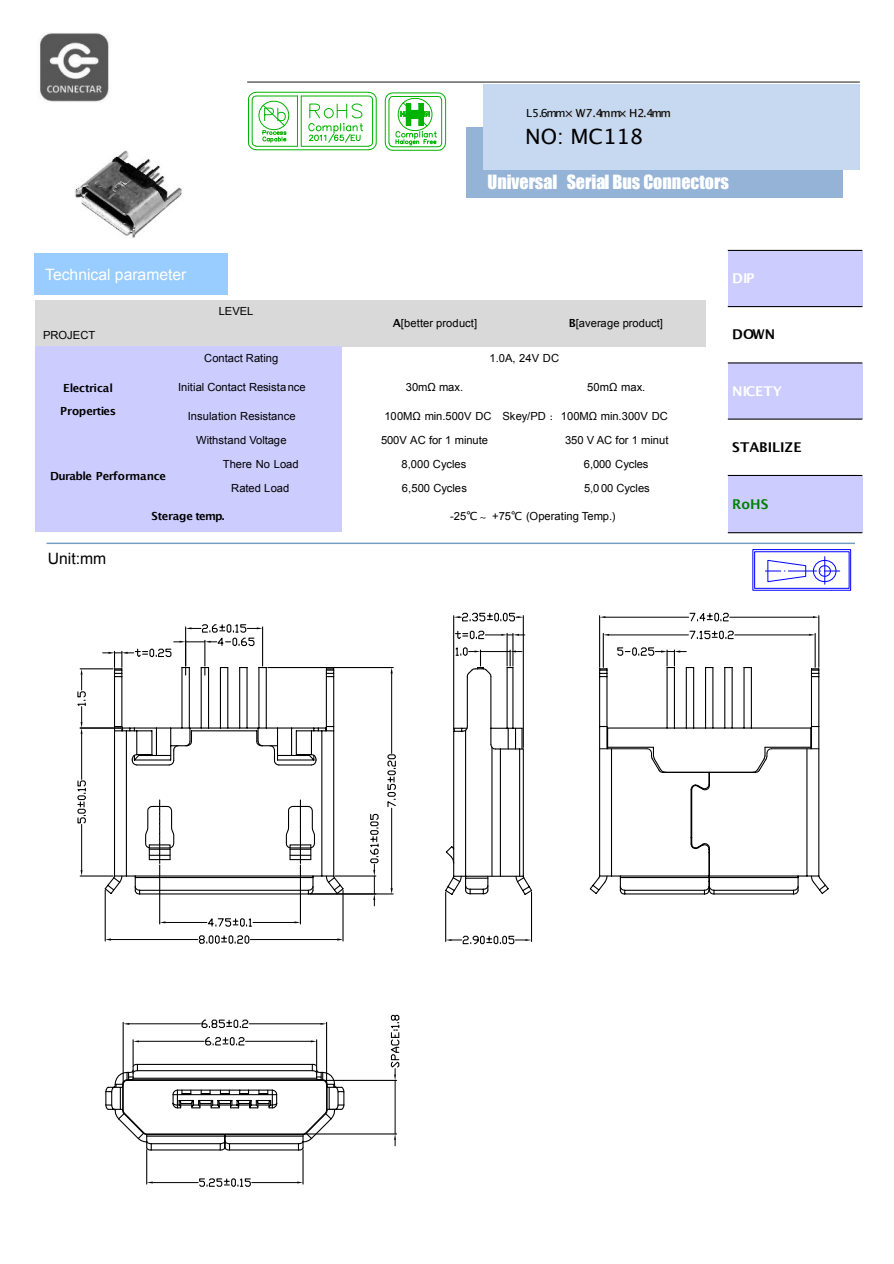
<style>
.page{position:relative;width:894px;height:1264px;background:#fff}
.page>*{position:absolute;margin:0;border:0;box-sizing:border-box;transform-origin:0 0}
.t1{font:21px "Lucida Grande";color:#000}
.t2{font:18px "Impact";color:#fff}
.t3{font:15.6px "Arial";color:#fff}
.t4{font:15.6px "Arial";color:#000}
.t5{font:700 13.5px "Lucida Grande";color:#000}
.t6{font:700 13.5px "Lucida Grande";color:#fff}
.t7{font:700 13.5px "Lucida Grande";color:#008000}
.t8{font:11.1px "Arial";color:#000}
.t9{font:700 11.1px/23.4px "Lucida Grande";letter-spacing:-.025em;color:#000}
.t10{font:11.1px "Lucida Grande";letter-spacing:-.135em;color:#000}
.t11{font:700 11.1px "Lucida Grande";letter-spacing:-.055em;color:#000}
.s1{color:#c0c0c0}
.s2{font-family:"Lucida Grande";font-weight:700}
.s3{font-family:"Lucida Grande"}
</style>
<div class="page">
<div style="left:466px;top:127px;width:376px;height:71px;background:#95b3d7"></div>
<hr style="left:247px;top:81px;width:612px;height:2px;background:#7f7f7f">
<div style="left:483px;top:85px;width:376px;height:85px;background:#c6d9f1"></div>
<div style="left:35px;top:300px;width:307px;height:46px;background:#d9d9d9"></div>
<div style="left:342px;top:300px;width:184px;height:46px;background:#d9d9d9"></div>
<div style="left:526px;top:300px;width:180px;height:46px;background:#d9d9d9"></div>
<div style="left:35px;top:346px;width:106px;height:107px;background:#ccf"></div>
<div style="left:141px;top:346px;width:201px;height:24px;background:#ccf"></div>
<div style="left:141px;top:370px;width:201px;height:33px;background:#ccf"></div>
<div style="left:141px;top:403px;width:201px;height:25px;background:#ccf"></div>
<div style="left:141px;top:429px;width:201px;height:24px;background:#ccf"></div>
<div style="left:35px;top:453px;width:143px;height:47px;background:#ccf"></div>
<div style="left:178px;top:453px;width:164px;height:23px;background:#ccf"></div>
<div style="left:178px;top:476px;width:164px;height:24px;background:#ccf"></div>
<div style="left:35px;top:500px;width:307px;height:32px;background:#ccf"></div>
<div style="left:727px;top:251px;width:135px;height:55px;background:#ccf"></div>
<div style="left:727px;top:363px;width:135px;height:55px;background:#ccf"></div>
<div style="left:727px;top:476px;width:135px;height:56px;background:#ccf"></div>
<hr style="left:727px;top:250px;width:135px;height:1px;background:#000">
<hr style="left:727px;top:306px;width:135px;height:1px;background:#000">
<hr style="left:727px;top:362px;width:135px;height:1px;background:#000">
<hr style="left:727px;top:418px;width:135px;height:2px;background:#000">
<hr style="left:727px;top:475px;width:135px;height:1px;background:#000">
<hr style="left:727px;top:532px;width:135px;height:1px;background:#000">
<div style="left:34px;top:253px;width:194px;height:41px;background:#9cf"></div>
<hr style="left:46px;top:543px;width:808px;height:1px;background:#739cc3">
<svg style="left:104px;top:666px;width:429px;height:438px"></svg>
<svg style="left:172px;top:740px;width:21px;height:6px"></svg>
<svg style="left:255px;top:740px;width:21px;height:6px"></svg>
<svg style="left:461px;top:725px;width:7px;height:7px"></svg>
<svg style="left:599px;top:666px;width:230px;height:228px"></svg>
<svg style="left:811px;top:874px;width:9px;height:20px"></svg>
<hr style="left:602px;top:633px;width:1px;height:34px;background:#000">
<hr style="left:814px;top:633px;width:1px;height:34px;background:#000">
<hr style="left:609px;top:634px;width:79px;height:1px;background:#000">
<hr style="left:734px;top:634px;width:74px;height:1px;background:#000">
<svg style="left:603px;top:634px;width:6px;height:2px"></svg>
<svg style="left:808px;top:634px;width:6px;height:2px"></svg>
<svg style="left:688px;top:630px;width:46px;height:10px"></svg>
<hr style="left:771px;top:748px;width:47px;height:1px;background:#000">
<svg style="left:112px;top:746px;width:699px;height:149px"></svg>
<svg style="left:489px;top:743px;width:34px;height:7px"></svg>
<hr style="left:310px;top:893px;width:83px;height:1px;background:#000">
<hr style="left:268px;top:667px;width:125px;height:1px;background:#000">
<hr style="left:391px;top:808px;width:1px;height:80px;background:#000">
<hr style="left:391px;top:673px;width:1px;height:80px;background:#000">
<svg style="left:390px;top:888px;width:2px;height:6px"></svg>
<hr style="left:105px;top:890px;width:1px;height:51px;background:#000">
<hr style="left:342px;top:890px;width:1px;height:51px;background:#000">
<hr style="left:111px;top:939px;width:87px;height:1px;background:#000">
<hr style="left:250px;top:939px;width:87px;height:1px;background:#000">
<svg style="left:105px;top:938px;width:6px;height:2px"></svg>
<svg style="left:337px;top:938px;width:6px;height:2px"></svg>
<svg style="left:198px;top:935px;width:52px;height:10px"></svg>
<hr style="left:80px;top:875px;width:33px;height:1px;background:#000">
<hr style="left:81px;top:734px;width:1px;height:45px;background:#000">
<hr style="left:81px;top:824px;width:1px;height:46px;background:#000">
<svg style="left:77px;top:780px;width:9px;height:44px"></svg>
<hr style="left:335px;top:875px;width:41px;height:1px;background:#000">
<svg style="left:368px;top:813px;width:11px;height:93px"></svg>
<hr style="left:80px;top:727px;width:41px;height:1px;background:#000">
<hr style="left:80px;top:668px;width:33px;height:1px;background:#000">
<svg style="left:454px;top:630px;width:70px;height:48px"></svg>
<hr style="left:262px;top:627px;width:1px;height:39px;background:#000">
<svg style="left:103px;top:624px;width:159px;height:51px"></svg>
<hr style="left:445px;top:892px;width:1px;height:49px;background:#000">
<hr style="left:531px;top:892px;width:1px;height:49px;background:#000">
<svg style="left:445px;top:935px;width:86px;height:10px"></svg>
<hr style="left:453px;top:616px;width:1px;height:114px;background:#000">
<hr style="left:522px;top:616px;width:1px;height:131px;background:#000">
<svg style="left:453px;top:612px;width:70px;height:10px"></svg>
<svg style="left:617px;top:647px;width:69px;height:19px"></svg>
<hr style="left:599px;top:616px;width:1px;height:51px;background:#000">
<hr style="left:818px;top:616px;width:1px;height:51px;background:#000">
<hr style="left:605px;top:617px;width:83px;height:1px;background:#000">
<hr style="left:729px;top:617px;width:83px;height:1px;background:#000">
<svg style="left:599px;top:616px;width:6px;height:2px"></svg>
<svg style="left:812px;top:616px;width:6px;height:2px"></svg>
<svg style="left:688px;top:612px;width:41px;height:10px"></svg>
<svg style="left:104px;top:1036px;width:241px;height:115px"></svg>
<hr style="left:146px;top:1150px;width:1px;height:34px;background:#000">
<hr style="left:302px;top:1150px;width:1px;height:34px;background:#000">
<hr style="left:153px;top:1182px;width:45px;height:1px;background:#000">
<hr style="left:252px;top:1182px;width:45px;height:1px;background:#000">
<svg style="left:198px;top:1178px;width:53px;height:9px"></svg>
<hr style="left:304px;top:1133px;width:92px;height:1px;background:#000">
<hr style="left:324px;top:1080px;width:72px;height:1px;background:#000">
<hr style="left:394px;top:1080px;width:1px;height:54px;background:#000">
<svg style="left:394px;top:1134px;width:2px;height:12px"></svg>
<svg style="left:389px;top:1014px;width:11px;height:66px"></svg>
<hr style="left:123px;top:1022px;width:1px;height:61px;background:#000">
<hr style="left:326px;top:1022px;width:1px;height:61px;background:#000">
<hr style="left:129px;top:1023px;width:71px;height:1px;background:#000">
<hr style="left:249px;top:1023px;width:71px;height:1px;background:#000">
<svg style="left:123px;top:1023px;width:6px;height:2px"></svg>
<svg style="left:320px;top:1023px;width:6px;height:2px"></svg>
<svg style="left:201px;top:1019px;width:48px;height:10px"></svg>
<hr style="left:159px;top:865px;width:1px;height:59px;background:#000">
<hr style="left:300px;top:865px;width:1px;height:59px;background:#000">
<hr style="left:165px;top:922px;width:42px;height:1px;background:#000">
<hr style="left:253px;top:922px;width:41px;height:1px;background:#000">
<svg style="left:294px;top:921px;width:6px;height:2px"></svg>
<svg style="left:206px;top:915px;width:45px;height:12px"></svg>
<img style="left:75px;top:150px;width:107px;height:88px">
<svg style="left:248px;top:92px;width:129px;height:58px"></svg>
<svg style="left:384px;top:92px;width:62px;height:59px"></svg>
<svg style="left:752px;top:549px;width:98px;height:41px"></svg>
<svg style="left:387px;top:754px;width:10px;height:54px"></svg>
<svg style="left:77px;top:669px;width:9px;height:65px"></svg>
<img style="left:40px;top:33px;width:70px;height:69px">
<p class="t10" style="left:526px;top:109px;width:147px">L5.6mm<span class="s1">× W7.4mm×</span> H2.4<span class="s1">mm</span></p>
<h3 class="t3" style="left:45px;top:268px;width:143px">Technical parameter</h3>
<p class="t8" style="left:43px;top:331px;width:54px">PROJECT</p>
<p class="t8" style="left:219px;top:307px;width:36px">LEVEL</p>
<h1 class="t1" style="left:525px;top:127px;width:119px">NO: MC118</h1>
<h2 class="t2" style="left:487px;top:174px;width:243px">Universal Serial Bus Connectors</h2>
<p class="t8" style="left:392px;top:319px;width:86px"><span class="s2">A</span>[better product]</p>
<p class="t8" style="left:568px;top:319px;width:95px"><span class="s2">B</span>[average product]</p>
<p class="t6" style="left:732px;top:273px;width:23px">DIP</p>
<p class="t5" style="left:732px;top:329px;width:44px">DOWN</p>
<p class="t9" style="left:60px;top:377px;width:57px">Electrical<br>Properties</p>
<p class="t8" style="left:204px;top:354px;width:75px">Contact Rating</p>
<p class="t8" style="left:489px;top:354px;width:71px">1.0A, 24V DC</p>
<p class="t8" style="left:178px;top:383px;width:129px">Initial Contact Resista nce</p>
<p class="t8" style="left:405px;top:383px;width:59px">30mΩ max.</p>
<p class="t8" style="left:587px;top:383px;width:60px">50mΩ max.</p>
<p class="t8" style="left:188px;top:412px;width:109px">Insulation Resistance</p>
<p class="t8" style="left:384px;top:411px;width:163px">100MΩ min.500V DC Skey/PD</p>
<p class="t8" style="left:560px;top:411px;width:108px">100MΩ min.300V DC</p>
<p class="t8" style="left:196px;top:436px;width:92px">Withstand Voltage</p>
<p class="t8" style="left:381px;top:436px;width:108px">500V AC for 1 minute</p>
<p class="t8" style="left:565px;top:436px;width:105px">350 V AC for 1 minut</p>
<p class="t8" style="left:223px;top:460px;width:77px">There No Load</p>
<p class="t8" style="left:401px;top:460px;width:66px">8,000 Cycles</p>
<p class="t8" style="left:583px;top:460px;width:66px">6,000 Cycles</p>
<p class="t8" style="left:231px;top:484px;width:59px">Rated Load</p>
<p class="t8" style="left:402px;top:484px;width:66px">6,500 Cycles</p>
<p class="t8" style="left:584px;top:484px;width:67px">5,0 00 Cycles</p>
<p class="t11" style="left:151px;top:511px;width:75px">Sterage temp.</p>
<p class="t8" style="left:450px;top:511px;width:29px">-25<span class="s3">℃</span></p>
<p class="t8" style="left:492px;top:511px;width:125px">+75<span class="s3">℃</span> (Operating Temp.)</p>
<p class="t9" style="left:50px;top:465px;width:117px">Durable Performance</p>
<h3 class="t4" style="left:48px;top:552px;width:60px">Unit:mm</h3>
<p class="t6" style="left:732px;top:385px;width:51px">NICETY</p>
<p class="t5" style="left:732px;top:441px;width:71px">STABILIZE</p>
<p class="t7" style="left:732px;top:498px;width:38px">RoHS</p>
</div>
